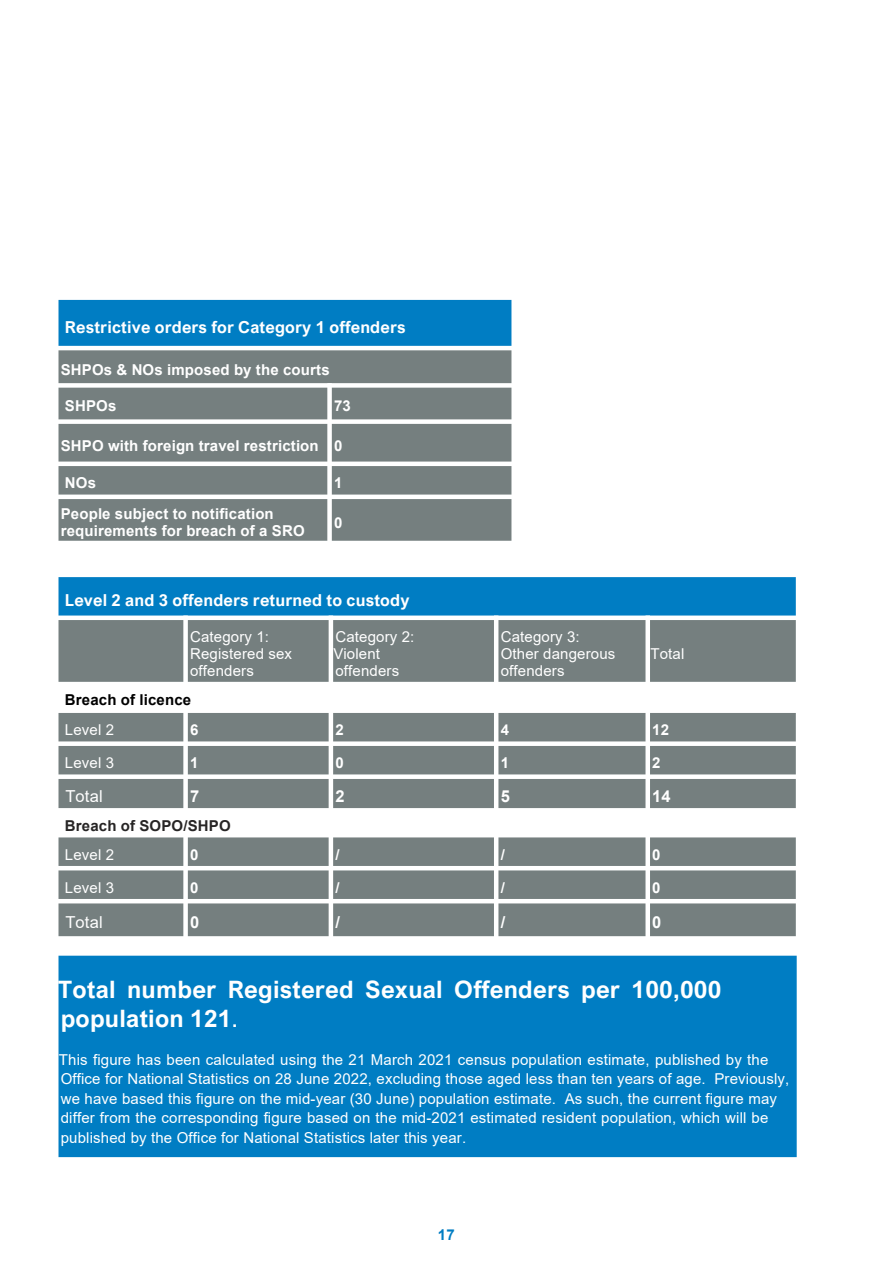
<style>
.page{position:relative;width:893px;height:1263px;background:#fff}
.page>*{position:absolute;margin:0;border:0;box-sizing:border-box;transform-origin:0 0}
.t1{font:700 24px/29px "Arial Nova";letter-spacing:.01em;color:#fff}
.t2{font:700 16.5px "Arial Nova";letter-spacing:.01em;color:#fff}
.t3{font:16.5px "Arial";letter-spacing:.01em;color:#fff}
.t4{font:700 16.5px "Arial";color:#fff}
.t5{font:15px/17.2px "Arial";letter-spacing:.01em;color:#fff}
.t6{font:700 15px/17.2px "Arial";letter-spacing:.01em;color:#fff}
.t7{font:700 15px "Arial";letter-spacing:.01em;color:#272525}
.t8{font:700 15px "Arial";letter-spacing:.01em;color:#000}
.t9{font:700 15px "Arial";color:#007dc3}
.s1{font-weight:400}
</style>
<div class="page">
<div style="left:56px;top:298px;width:458px;height:50px;background:#007dc3"></div>
<div style="left:56px;top:348px;width:458px;height:37px;background:#757f7f"></div>
<div style="left:56px;top:385px;width:274px;height:37px;background:#757f7f"></div>
<div style="left:330px;top:385px;width:184px;height:37px;background:#757f7f"></div>
<div style="left:56px;top:422px;width:274px;height:42px;background:#757f7f"></div>
<div style="left:330px;top:422px;width:184px;height:42px;background:#757f7f"></div>
<div style="left:56px;top:464px;width:274px;height:33px;background:#757f7f"></div>
<div style="left:330px;top:464px;width:184px;height:33px;background:#757f7f"></div>
<div style="left:56px;top:497px;width:274px;height:46px;background:#757f7f"></div>
<div style="left:330px;top:497px;width:184px;height:46px;background:#757f7f"></div>
<div style="left:54px;top:295px;width:462px;height:5px;background:#fff"></div>
<hr style="left:54px;top:346px;width:462px;height:4px;background:#fff">
<div style="left:54px;top:383px;width:462px;height:5px;background:#fff"></div>
<div style="left:54px;top:419px;width:462px;height:5px;background:#fff"></div>
<hr style="left:54px;top:462px;width:462px;height:4px;background:#fff">
<hr style="left:54px;top:495px;width:462px;height:4px;background:#fff">
<hr style="left:54px;top:541px;width:462px;height:4px;background:#fff">
<hr style="left:54px;top:295px;width:4px;height:250px;background:#fff">
<div style="left:327px;top:383px;width:5px;height:162px;background:#fff"></div>
<div style="left:511px;top:295px;width:5px;height:250px;background:#fff"></div>
<div style="left:56px;top:575px;width:742px;height:43px;background:#007dc3"></div>
<div style="left:56px;top:618px;width:130px;height:66px;background:#757f7f"></div>
<div style="left:186px;top:618px;width:145px;height:66px;background:#757f7f"></div>
<div style="left:331px;top:618px;width:165px;height:66px;background:#757f7f"></div>
<div style="left:496px;top:618px;width:152px;height:66px;background:#757f7f"></div>
<div style="left:648px;top:618px;width:150px;height:66px;background:#757f7f"></div>
<div style="left:56px;top:711px;width:130px;height:33px;background:#757f7f"></div>
<div style="left:186px;top:711px;width:145px;height:33px;background:#757f7f"></div>
<div style="left:331px;top:711px;width:165px;height:33px;background:#757f7f"></div>
<div style="left:496px;top:711px;width:152px;height:33px;background:#757f7f"></div>
<div style="left:648px;top:711px;width:150px;height:33px;background:#757f7f"></div>
<div style="left:56px;top:744px;width:130px;height:33px;background:#757f7f"></div>
<div style="left:186px;top:744px;width:145px;height:33px;background:#757f7f"></div>
<div style="left:331px;top:744px;width:165px;height:33px;background:#757f7f"></div>
<div style="left:496px;top:744px;width:152px;height:33px;background:#757f7f"></div>
<div style="left:648px;top:744px;width:150px;height:33px;background:#757f7f"></div>
<div style="left:56px;top:777px;width:130px;height:33px;background:#757f7f"></div>
<div style="left:186px;top:777px;width:145px;height:33px;background:#757f7f"></div>
<div style="left:331px;top:777px;width:165px;height:33px;background:#757f7f"></div>
<div style="left:496px;top:777px;width:152px;height:33px;background:#757f7f"></div>
<div style="left:648px;top:777px;width:150px;height:33px;background:#757f7f"></div>
<div style="left:56px;top:835px;width:130px;height:33px;background:#757f7f"></div>
<div style="left:186px;top:835px;width:145px;height:33px;background:#757f7f"></div>
<div style="left:331px;top:835px;width:165px;height:33px;background:#757f7f"></div>
<div style="left:496px;top:835px;width:152px;height:33px;background:#757f7f"></div>
<div style="left:648px;top:835px;width:150px;height:33px;background:#757f7f"></div>
<div style="left:56px;top:868px;width:130px;height:33px;background:#757f7f"></div>
<div style="left:186px;top:868px;width:145px;height:33px;background:#757f7f"></div>
<div style="left:331px;top:868px;width:165px;height:33px;background:#757f7f"></div>
<div style="left:496px;top:868px;width:152px;height:33px;background:#757f7f"></div>
<div style="left:648px;top:868px;width:150px;height:33px;background:#757f7f"></div>
<div style="left:56px;top:901px;width:130px;height:37px;background:#757f7f"></div>
<div style="left:186px;top:901px;width:145px;height:37px;background:#757f7f"></div>
<div style="left:331px;top:901px;width:165px;height:37px;background:#757f7f"></div>
<div style="left:496px;top:901px;width:152px;height:37px;background:#757f7f"></div>
<div style="left:648px;top:901px;width:150px;height:37px;background:#757f7f"></div>
<hr style="left:54px;top:573px;width:746px;height:4px;background:#fff">
<div style="left:54px;top:615px;width:746px;height:5px;background:#fff"></div>
<hr style="left:54px;top:682px;width:746px;height:4px;background:#fff">
<div style="left:54px;top:708px;width:746px;height:5px;background:#fff"></div>
<div style="left:54px;top:741px;width:746px;height:5px;background:#fff"></div>
<div style="left:54px;top:774px;width:746px;height:5px;background:#fff"></div>
<hr style="left:54px;top:808px;width:746px;height:4px;background:#fff">
<hr style="left:54px;top:833px;width:746px;height:4px;background:#fff">
<hr style="left:54px;top:866px;width:746px;height:4px;background:#fff">
<hr style="left:54px;top:899px;width:746px;height:4px;background:#fff">
<div style="left:54px;top:936px;width:746px;height:5px;background:#fff"></div>
<hr style="left:54px;top:573px;width:4px;height:368px;background:#fff">
<div style="left:183px;top:615px;width:5px;height:71px;background:#fff"></div>
<div style="left:183px;top:708px;width:5px;height:104px;background:#fff"></div>
<div style="left:183px;top:833px;width:5px;height:108px;background:#fff"></div>
<hr style="left:329px;top:615px;width:4px;height:71px;background:#fff">
<hr style="left:329px;top:708px;width:4px;height:104px;background:#fff">
<hr style="left:329px;top:833px;width:4px;height:108px;background:#fff">
<hr style="left:494px;top:615px;width:4px;height:71px;background:#fff">
<hr style="left:494px;top:708px;width:4px;height:104px;background:#fff">
<hr style="left:494px;top:833px;width:4px;height:108px;background:#fff">
<div style="left:645px;top:615px;width:5px;height:71px;background:#fff"></div>
<div style="left:645px;top:708px;width:5px;height:104px;background:#fff"></div>
<div style="left:645px;top:833px;width:5px;height:108px;background:#fff"></div>
<hr style="left:796px;top:573px;width:4px;height:368px;background:#fff">
<div style="left:56px;top:953px;width:743px;height:206px;background:#007dc3"></div>
<div style="left:54px;top:951px;width:747px;height:5px;background:#fff"></div>
<svg style="left:58px;top:1157px;width:739px;height:2px"></svg>
<hr style="left:54px;top:951px;width:4px;height:210px;background:#fff">
<hr style="left:797px;top:951px;width:4px;height:210px;background:#fff">
<p class="t2" style="left:65px;top:321px;width:342px">Restrictive orders for Category 1 offenders</p>
<p class="t6" style="left:61px;top:362px;width:270px">SHPOs &amp; NOs imposed by the courts</p>
<p class="t6" style="left:65px;top:399px;width:53px">SHPOs</p>
<p class="t6" style="left:334px;top:399px;width:18px">73</p>
<p class="t6" style="left:61px;top:438px;width:283px">SHPO with foreign travel restriction 0</p>
<p class="t6" style="left:65px;top:476px;width:33px">NOs</p>
<p class="t6" style="left:334px;top:476px;width:10px">1</p>
<p class="t6" style="left:61px;top:507px;width:245px">People subject to notification requirements for breach of a SRO</p>
<p class="t6" style="left:334px;top:515px;width:10px">0</p>
<p class="t2" style="left:65px;top:594px;width:346px">Level 2 and 3 offenders returned to custody</p>
<p class="t5" style="left:190px;top:629px;width:103px">Category 1:<br>Registered sex offenders</p>
<p class="t5" style="left:333px;top:629px;width:82px">Category 2:<br>Violent offenders</p>
<p class="t5" style="left:501px;top:629px;width:116px">Category 3:<br>Other dangerous offenders</p>
<p class="t5" style="left:650px;top:646px;width:35px">Total</p>
<p class="t8" style="left:65px;top:694px;width:128px">Breach of licence</p>
<p class="t5" style="left:65px;top:722px;width:51px">Level 2</p>
<p class="t6" style="left:190px;top:722px;width:10px">6</p>
<p class="t6" style="left:335px;top:722px;width:10px">2</p>
<p class="t6" style="left:501px;top:722px;width:10px">4</p>
<p class="t6" style="left:652px;top:722px;width:18px">12</p>
<p class="t5" style="left:65px;top:755px;width:51px">Level 3</p>
<p class="t6" style="left:190px;top:755px;width:10px">1</p>
<p class="t6" style="left:335px;top:755px;width:10px">0</p>
<p class="t6" style="left:501px;top:755px;width:10px">1</p>
<p class="t6" style="left:652px;top:755px;width:10px">2</p>
<p class="t3" style="left:65px;top:790px;width:39px">Total</p>
<p class="t4" style="left:190px;top:790px;width:11px">7</p>
<p class="t4" style="left:335px;top:790px;width:11px">2</p>
<p class="t4" style="left:501px;top:790px;width:11px">5</p>
<p class="t4" style="left:652px;top:790px;width:20px">14</p>
<p class="t7" style="left:65px;top:820px;width:167px">Breach of SOPO/SHPO</p>
<p class="t5" style="left:65px;top:847px;width:51px">Level 2</p>
<p class="t6" style="left:190px;top:847px;width:10px">0</p>
<p class="t6" style="left:335px;top:847px;width:6px">/</p>
<p class="t6" style="left:501px;top:847px;width:6px">/</p>
<p class="t6" style="left:652px;top:847px;width:10px">0</p>
<p class="t5" style="left:65px;top:880px;width:51px">Level 3</p>
<p class="t6" style="left:190px;top:880px;width:10px">0</p>
<p class="t6" style="left:335px;top:880px;width:6px">/</p>
<p class="t6" style="left:501px;top:880px;width:6px">/</p>
<p class="t6" style="left:652px;top:880px;width:10px">0</p>
<p class="t3" style="left:65px;top:916px;width:39px">Total</p>
<p class="t4" style="left:190px;top:916px;width:11px">0</p>
<p class="t4" style="left:335px;top:916px;width:6px">/</p>
<p class="t4" style="left:501px;top:916px;width:6px">/</p>
<p class="t4" style="left:652px;top:916px;width:11px">0</p>
<h1 class="t1" style="left:58px;top:978px;width:665px">Total number Registered Sexual Offenders per 100,000 population 121<span class="s1">.</span></h1>
<p class="t5" style="left:59px;top:1051px;width:732px;line-height:19.5px">This figure has been calculated using the 21 March 2021 census population estimate, published by the Office for National Statistics on 28 June 2022, excluding those aged less than ten years of age. Previously, we have based this figure on the mid-year (30 June) population estimate. As such, the current figure may differ from the corresponding figure based on the mid-2021 estimated resident population, which will be published by the Office for National Statistics later this year.</p>
<p class="t9" style="left:438px;top:1229px;width:18px">17</p>
</div>
